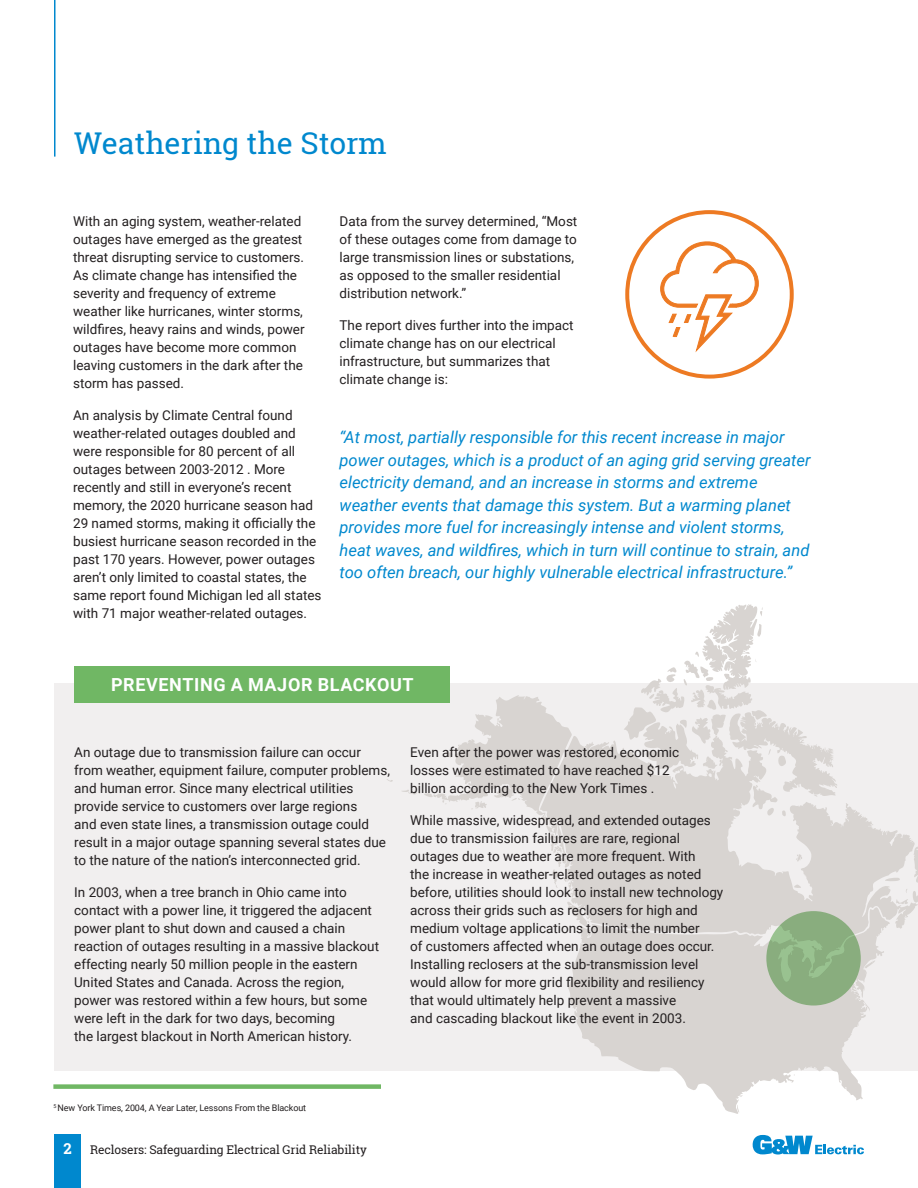
<style>
.page{position:relative;width:918px;height:1188px;background:#fff}
.page>*{position:absolute;margin:0;border:0;box-sizing:border-box;transform-origin:0 0}
.t1{font:30px "Roboto Slab";color:#0088ce}
.t2{font:700 18px "Roboto";letter-spacing:.035em;color:#fff}
.t3{font:italic 16.5px/22.5px "Roboto";color:#0088ce}
.t4{font:13.5px/18px "Roboto";color:#231f20}
.t5{font:12px "Roboto Slab";letter-spacing:-.01em;color:#231f20}
.t6{font:9px "Roboto";letter-spacing:-.01em;color:#231f20}
.s1{font-weight:700;font-size:15px;color:#fff}
</style>
<div class="page">
<div style="left:54px;top:1134px;width:27px;height:54px;background:#0088ce"></div>
<svg style="left:753px;top:1135px;width:111px;height:20px"></svg>
<div style="left:54px;top:683px;width:864px;height:387px;background:#f1efef"></div>
<hr style="left:54px;top:0;width:2px;height:157px;background:#0088ce">
<div style="left:625px;top:210px;width:169px;height:169px;border:4px solid #ed7a23;border-radius:50%"></div>
<svg style="left:660px;top:241px;width:99px;height:112px"></svg>
<svg style="left:565px;top:974px;width:325px;height:140px;fill:#d8d4d1"></svg>
<svg style="left:859px;top:974px;width:16px;height:3px"></svg>
<svg style="left:734px;top:1095px;width:9px;height:18px"></svg>
<svg style="left:572px;top:741px;width:346px;height:233px;fill:#d8d4d1"></svg>
<svg style="left:886px;top:837px;width:7px;height:8px"></svg>
<svg style="left:858px;top:876px;width:6px;height:5px"></svg>
<svg style="left:623px;top:604px;width:215px;height:214px"></svg>
<svg style="left:884px;top:877px;width:20px;height:5px"></svg>
<svg style="left:896px;top:889px;width:22px;height:17px"></svg>
<svg style="left:402px;top:695px;width:200px;height:232px"></svg>
<svg style="left:796px;top:854px;width:7px;height:8px"></svg>
<svg style="left:766px;top:911px;width:95px;height:95px;background:#8cb082"></svg>
<div style="left:74px;top:666px;width:376px;height:37px;background:#70b764"></div>
<div style="left:53px;top:1084px;width:328px;height:5px;background:#70b764"></div>
<p class="t1" style="left:74px;top:122px;width:314px">Weathering the Storm</p>
<p class="t4" style="left:73px;top:212px;width:233px">With an aging system, weather-related outages have emerged as the greatest threat disrupting service to customers.<br>As climate change has intensified the severity and frequency of extreme weather like hurricanes, winter storms, wildfires, heavy rains and winds, power outages have become more common leaving customers in the dark after the storm has passed.</p>
<p class="t4" style="left:73px;top:405px;width:250px">An analysis by Climate Central found weather-related outages doubled and were responsible for 80 percent of all outages between 2003-2012 . More recently and still in everyone’s recent memory, the 2020 hurricane season had 29 named storms, making it officially the busiest hurricane season recorded in the past 170 years. However, power outages aren’t only limited to coastal states, the same report found Michigan led all states with 71 major weather-related outages.</p>
<p class="t4" style="left:340px;top:212px;width:239px">Data from the survey determined, “Most of these outages come from damage to large transmission lines or substations, as opposed to the smaller residential distribution network.”</p>
<p class="t4" style="left:340px;top:315px;width:236px">The report dives further into the impact climate change has on our electrical infrastructure, but summarizes that climate change is:</p>
<p class="t3" style="left:340px;top:426px;width:473px">“At most, partially responsible for this recent increase in major power outages, which is a product of an aging grid serving greater electricity demand, and an increase in storms and extreme weather events that damage this system. But a warming planet provides more fuel for increasingly intense and violent storms, heat waves, and wildfires, which in turn will continue to strain, and too often breach, our highly vulnerable electrical infrastructure.”</p>
<p class="t2" style="left:111px;top:672px;width:304px">PREVENTING A MAJOR BLACKOUT</p>
<p class="t4" style="left:74px;top:743px;width:317px">An outage due to transmission failure can occur from weather, equipment failure, computer problems, and human error. Since many electrical utilities provide service to customers over large regions<br>and even state lines, a transmission outage could result in a major outage spanning several states due to the nature of the nation’s interconnected grid.</p>
<p class="t4" style="left:74px;top:882px;width:306px">In 2003, when a tree branch in Ohio came into contact with a power line, it triggered the adjacent power plant to shut down and caused a chain reaction of outages resulting in a massive blackout effecting nearly 50 million people in the eastern United States and Canada. Across the region, power was restored within a few hours, but some were left in the dark for two days, becoming<br>the largest blackout in North American history.</p>
<p class="t4" style="left:410px;top:743px;width:270px">Even after the power was restored, economic losses were estimated to have reached $12 billion according to the New York Times .</p>
<p class="t4" style="left:410px;top:810px;width:315px">While massive, widespread, and extended outages due to transmission failures are rare, regional outages due to weather are more frequent. With<br>the increase in weather-related outages as noted before, utilities should look to install new technology across their grids such as reclosers for high and medium voltage applications to limit the number<br>of customers affected when an outage does occur.<br>Installing reclosers at the sub-transmission level would allow for more grid flexibility and resiliency that would ultimately help prevent a massive<br>and cascading blackout like the event in 2003.</p>
<p class="t6" style="left:53px;top:1101px;width:254px"><sup>5</sup> New York Times, 2004, A Year Later, Lessons From the Blackout</p>
<p class="t5" style="left:63px;top:1142px;width:305px"><span class="s1">2</span> Reclosers: Safeguarding Electrical Grid Reliability</p>
</div>
